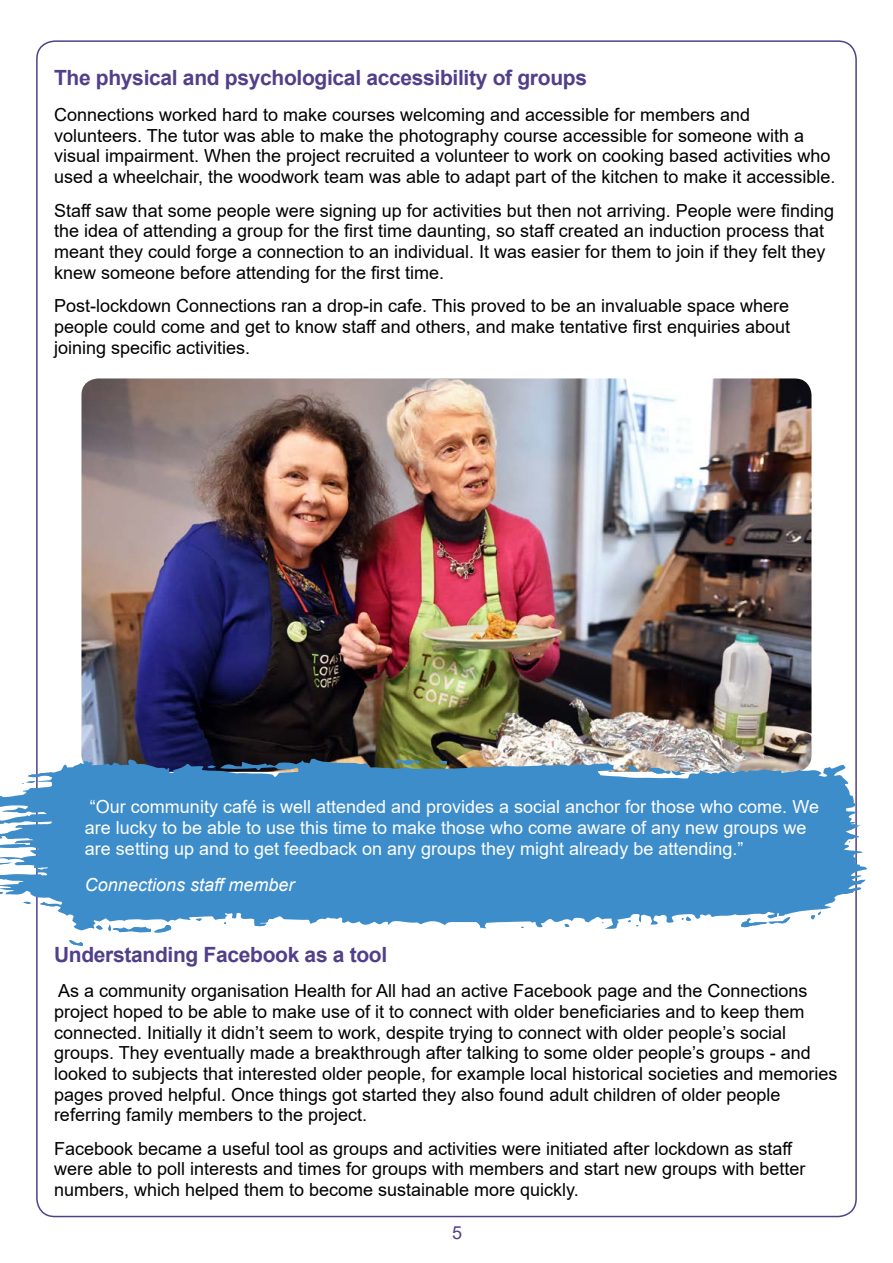
<style>
.page{position:relative;width:893px;height:1263px;background:#fff}
.page>*{position:absolute;margin:0;border:0;box-sizing:border-box;transform-origin:0 0}
.t1{font:700 21px "Arial";letter-spacing:-.015em;color:#513f89}
.t2{font:18px/20.7px "Arial";color:#000}
.t3{font:18px/20.7px "Arial";color:#fff}
.t4{font:italic 18px "Arial";color:#fff}
.t5{font:18px "Arial";color:#513f89}
</style>
<div class="page">
<img style="left:81px;top:378px;width:730px;height:379px">
<svg style="left:0;top:757px;width:867px;height:189px;fill:#3e8dcb"></svg>
<svg style="left:69px;top:940px;width:14px;height:6px"></svg>
<svg style="left:40px;top:902px;width:16px;height:5px"></svg>
<svg style="left:439px;top:761px;width:8px;height:4px"></svg>
<svg style="left:848px;top:822px;width:9px;height:4px"></svg>
<svg style="left:395px;top:757px;width:25px;height:9px"></svg>
<svg style="left:207px;top:765px;width:9px;height:3px"></svg>
<svg style="left:23px;top:901px;width:8px;height:4px"></svg>
<svg style="left:565px;top:923px;width:4px;height:4px"></svg>
<svg style="left:96px;top:924px;width:76px;height:9px"></svg>
<svg style="left:811px;top:911px;width:10px;height:8px"></svg>
<svg style="left:741px;top:910px;width:49px;height:18px"></svg>
<svg style="left:681px;top:916px;width:10px;height:5px"></svg>
<svg style="left:620px;top:765px;width:66px;height:10px"></svg>
<svg style="left:628px;top:916px;width:13px;height:11px"></svg>
<svg style="left:602px;top:922px;width:14px;height:7px"></svg>
<svg style="left:844px;top:878px;width:17px;height:16px"></svg>
<svg style="left:22px;top:773px;width:30px;height:12px"></svg>
<svg style="left:846px;top:837px;width:8px;height:5px"></svg>
<svg style="left:344px;top:774px;width:14px;height:6px"></svg>
<svg style="left:138px;top:907px;width:11px;height:7px"></svg>
<svg style="left:510px;top:910px;width:45px;height:6px"></svg>
<svg style="left:456px;top:774px;width:7px;height:6px"></svg>
<svg style="left:575px;top:911px;width:7px;height:4px"></svg>
<svg style="left:171px;top:773px;width:8px;height:4px"></svg>
<svg style="left:801px;top:900px;width:6px;height:4px"></svg>
<svg style="left:196px;top:906px;width:15px;height:15px"></svg>
<svg style="left:373px;top:778px;width:7px;height:3px"></svg>
<svg style="left:536px;top:768px;width:6px;height:3px"></svg>
<svg style="left:254px;top:910px;width:27px;height:16px"></svg>
<svg style="left:115px;top:771px;width:9px;height:8px"></svg>
<svg style="left:244px;top:894px;width:4px;height:3px"></svg>
<svg style="left:440px;top:910px;width:61px;height:8px"></svg>
<svg style="left:164px;top:905px;width:22px;height:9px"></svg>
<svg style="left:579px;top:772px;width:4px;height:3px"></svg>
<svg style="left:382px;top:897px;width:29px;height:19px"></svg>
<svg style="left:298px;top:768px;width:7px;height:9px"></svg>
<svg style="left:592px;top:773px;width:3px;height:4px"></svg>
<svg style="left:0;top:863px;width:65px;height:31px"></svg>
<svg style="left:421px;top:911px;width:11px;height:5px"></svg>
<div style="left:297px;top:897px;width:78px;height:22px;background:#3e8dcb"></div>
<svg style="left:0;top:811px;width:54px;height:37px"></svg>
<p class="t1" style="left:54px;top:63px;width:535px">The physical and psychological accessibility of groups</p>
<p class="t2" style="left:54px;top:104px;width:783px">Connections worked hard to make courses welcoming and accessible for members and volunteers. The tutor was able to make the photography course accessible for someone with a visual impairment. When the project recruited a volunteer to work on cooking based activities who used a wheelchair, the woodwork team was able to adapt part of the kitchen to make it accessible.</p>
<p class="t2" style="left:54px;top:200px;width:781px">Staff saw that some people were signing up for activities but then not arriving. People were finding the idea of attending a group for the first time daunting, so staff created an induction process that meant they could forge a connection to an individual. It was easier for them to join if they felt they knew someone before attending for the first time.</p>
<p class="t2" style="left:54px;top:295px;width:738px;text-align:justify">Post-lockdown Connections ran a drop-in cafe. This proved to be an invaluable space where people could come and get to know staff and others, and make tentative first enquiries about joining specific activities.</p>
<p class="t3" style="left:85px;top:797px;width:736px">“Our community café is well attended and provides a social anchor for those who come. We are lucky to be able to use this time to make those who come aware of any new groups we are setting up and to get feedback on any groups they might already be attending.”</p>
<p class="t4" style="left:85px;top:872px;width:211px">Connections staff member</p>
<p class="t1" style="left:54px;top:939px;width:335px">Understanding Facebook as a tool</p>
<p class="t2" style="left:54px;top:980px;width:785px">As a community organisation Health for All had an active Facebook page and the Connections project hoped to be able to make use of it to connect with older beneficiaries and to keep them connected. Initially it didn’t seem to work, despite trying to connect with older people’s social groups. They eventually made a breakthrough after talking to some older people’s groups - and looked to subjects that interested older people, for example local historical societies and memories pages proved helpful. Once things got started they also found adult children of older people referring family members to the project.</p>
<p class="t2" style="left:54px;top:1138px;width:753px">Facebook became a useful tool as groups and activities were initiated after lockdown as staff were able to poll interests and times for groups with members and start new groups with better numbers, which helped them to become sustainable more quickly.</p>
<p class="t5" style="left:452px;top:1220px;width:12px">5</p>
</div>
